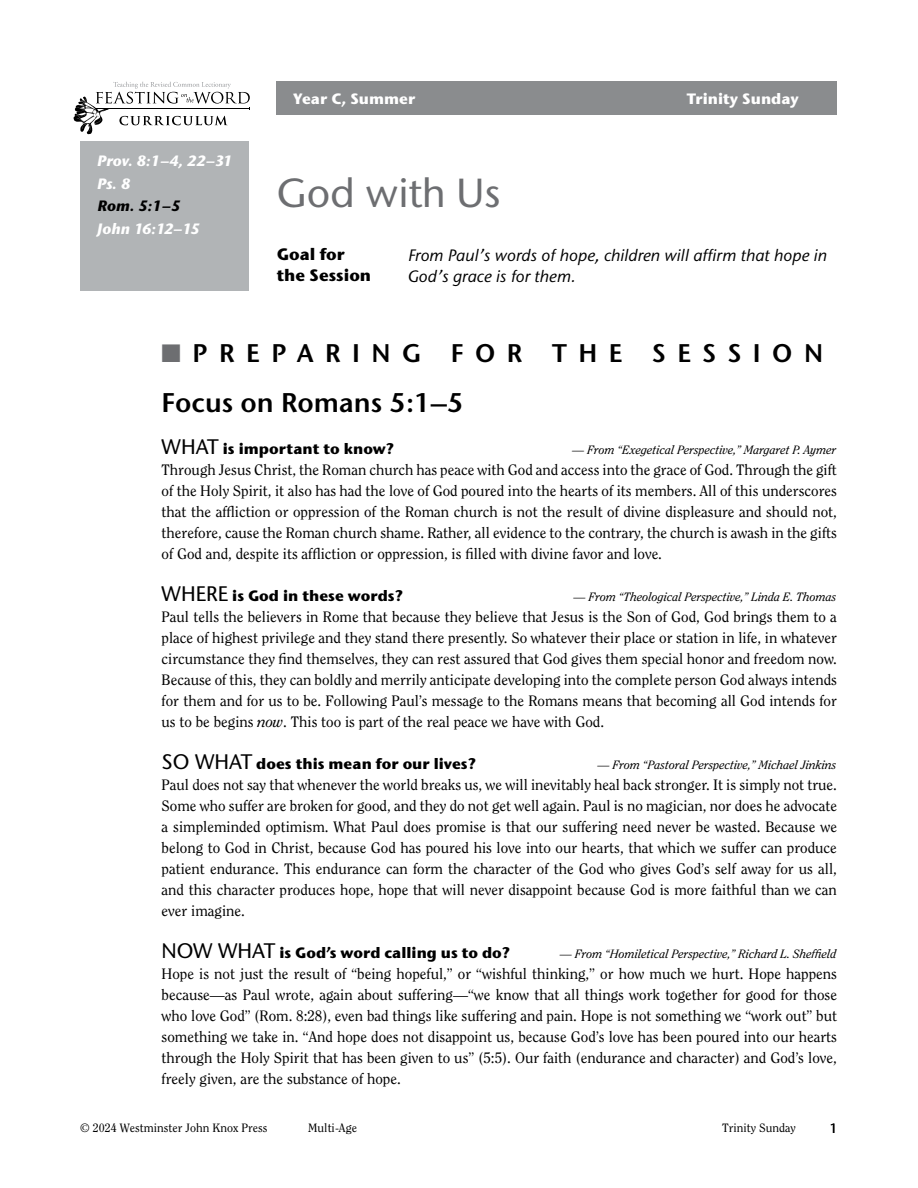
<style>
.page{position:relative;width:918px;height:1188px;background:#fff}
.page>*{position:absolute;margin:0;border:0;box-sizing:border-box;transform-origin:0 0}
.t1{font:500 40.5px "Stone Sans ITC Std";color:#6d6e71}
.t2{font:600 27px "Stone Sans ITC Std";color:#000}
.t3{font:600 25.5px "Stone Sans ITC Std";letter-spacing:.45em;color:#000}
.t4{font:italic 500 16.5px/21px "Stone Sans ITC Std";color:#000}
.t5{font:700 16.5px/21px "Stone Sans ITC Std";color:#000}
.t6{font:15px/21px "Clearface Std";color:#000;text-align:justify}
.t7{font:700 15px "Stone Sans ITC Std";color:#000}
.t8{font:700 15px "Stone Sans ITC Std";color:#fff}
.t9{font:italic 700 15px/22.5px "Stone Sans ITC Std";color:#fff}
.t10{font:italic 700 15px "Stone Sans ITC Std";letter-spacing:-.04em;color:#fff}
.t11{font:italic 700 15px "Stone Sans ITC Std";color:#000}
.t12{font:500 13.5px "Stone Sans ITC Std";color:#000}
.t13{font:italic 12px "Clearface Std";color:#000}
.t14{font:12px "Clearface Std";color:#000}
.s1{color:#6d6e71}
.s2{font-weight:500;font-size:21px}
.s3{font-style:italic}
</style>
<div class="page">
<svg style="left:74px;top:82px;width:176px;height:52px"></svg>
<div style="left:277px;top:82px;width:560px;height:33px;background:#8a8c8e"></div>
<div style="left:81px;top:141px;width:168px;height:150px;background:#b1b4b6"></div>
<p class="t9" style="left:97px;top:150px;width:137px">Prov. 8:1–4, 22–31<br>Ps. 8</p>
<p class="t11" style="left:98px;top:197px;width:84px">Rom. 5:1–5</p>
<p class="t10" style="left:97px;top:219px;width:104px">John 16:12–15</p>
<p class="t8" style="left:293px;top:89px;width:124px">Year C, Summer</p>
<p class="t8" style="left:687px;top:89px;width:114px">Trinity Sunday</p>
<h1 class="t1" style="left:277px;top:168px;width:226px">God with Us</h1>
<p class="t5" style="left:277px;top:243px;width:96px">Goal for the Session</p>
<p class="t4" style="left:408px;top:244px;width:421px">From Paul’s words of hope, children will affirm that hope in<br>God’s grace is for them.</p>
<h3 class="t3" style="left:162px;top:338px;width:663px"><span class="s1">■</span>PREPARING FOR THE SESSION</h3>
<h2 class="t2" style="left:162px;top:386px;width:303px">Focus on Romans 5:1–5</h2>
<p class="t7" style="left:162px;top:439px;width:234px"><span class="s2">WHAT</span> is important to know?</p>
<p class="t13" style="left:572px;top:443px;width:266px">— From “Exegetical Perspective,” Margaret P. Aymer</p>
<p class="t6" style="left:162px;top:459px;width:677px">Through Jesus Christ, the Roman church has peace with God and access into the grace of God. Through the gift of the Holy Spirit, it also has had the love of God poured into the hearts of its members. All of this underscores that the affliction or oppression of the Roman church is not the result of divine displeasure and should not, therefore, cause the Roman church shame. Rather, all evidence to the contrary, the church is awash in the gifts of God and, despite its affliction or oppression, is filled with divine favor and love.</p>
<p class="t7" style="left:162px;top:586px;width:243px"><span class="s2">WHERE</span> is God in these words?</p>
<p class="t13" style="left:574px;top:590px;width:264px">— From “Theological Perspective,” Linda E. Thomas</p>
<p class="t6" style="left:162px;top:606px;width:677px">Paul tells the believers in Rome that because they believe that Jesus is the Son of God, God brings them to a place of highest privilege and they stand there presently. So whatever their place or station in life, in whatever circumstance they find themselves, they can rest assured that God gives them special honor and freedom now.<br>Because of this, they can boldly and merrily anticipate developing into the complete person God always intends for them and for us to be. Following Paul’s message to the Romans means that becoming all God intends for us to be begins <span class="s3">now</span>. This too is part of the real peace we have with God.</p>
<p class="t7" style="left:162px;top:754px;width:316px"><span class="s2">SO WHAT</span> does this mean for our lives?</p>
<p class="t13" style="left:598px;top:758px;width:240px">— From “Pastoral Perspective,” Michael Jinkins</p>
<p class="t6" style="left:162px;top:774px;width:677px">Paul does not say that whenever the world breaks us, we will inevitably heal back stronger. It is simply not true.<br>Some who suffer are broken for good, and they do not get well again. Paul is no magician, nor does he advocate a simpleminded optimism. What Paul does promise is that our suffering need never be wasted. Because we belong to God in Christ, because God has poured his love into our hearts, that which we suffer can produce patient endurance. This endurance can form the character of the God who gives God’s self away for us all, and this character produces hope, hope that will never disappoint because God is more faithful than we can ever imagine.</p>
<p class="t7" style="left:162px;top:943px;width:350px"><span class="s2">NOW WHAT</span> is God’s word calling us to do?</p>
<p class="t13" style="left:560px;top:947px;width:278px">— From “Homiletical Perspective,” Richard L. Sheffield</p>
<p class="t6" style="left:162px;top:963px;width:677px">Hope is not just the result of “being hopeful,” or “wishful thinking,” or how much we hurt. Hope happens because—as Paul wrote, again about suffering—“we know that all things work together for good for those who love God” (Rom. 8:28), even bad things like suffering and pain. Hope is not something we “work out” but something we take in. “And hope does not disappoint us, because God’s love has been poured into our hearts through the Holy Spirit that has been given to us” (5:5). Our faith (endurance and character) and God’s love, freely given, are the substance of hope.</p>
<p class="t14" style="left:80px;top:1121px;width:189px">© 2024 Westminster John Knox Press</p>
<p class="t14" style="left:308px;top:1121px;width:50px">Multi-Age</p>
<p class="t14" style="left:722px;top:1121px;width:75px">Trinity Sunday</p>
<p class="t12" style="left:830px;top:1120px;width:9px">1</p>
</div>
